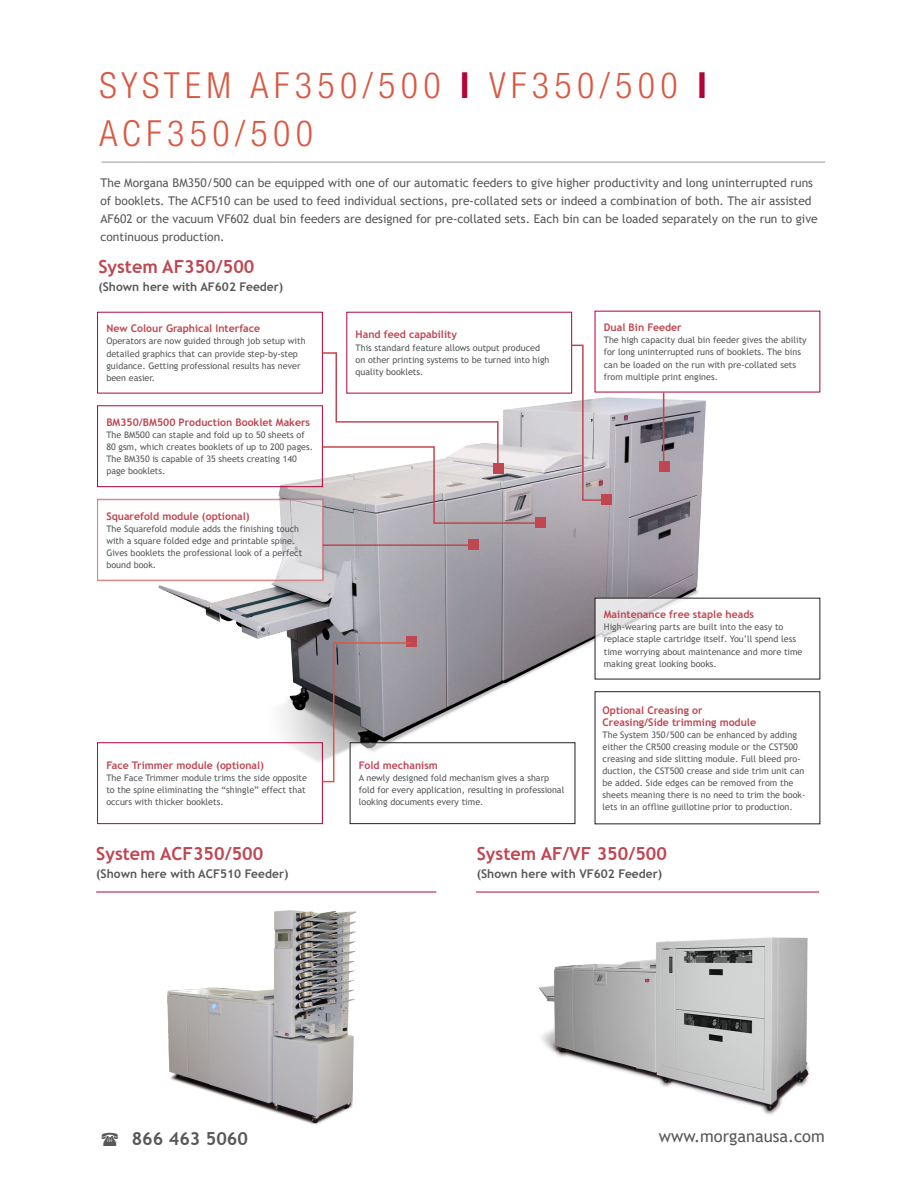
<style>
.page{position:relative;width:918px;height:1188px;background:#fff}
.page>*{position:absolute;margin:0;border:0;box-sizing:border-box;transform-origin:0 0}
.t1{font:300 condensed 36px/48px "Helvetica Neue LTW1 G";letter-spacing:.15em;color:#d95842}
.t2{font:700 18px "Trebuchet MS";color:#c04651}
.Paragraph_Style_1{font:700 18px "Trebuchet MS";color:#57585a}
.t3{font:16.5px "Trebuchet MS";color:#57585a}
.Paragraph_Style_1-2{font:12px/18px "Trebuchet MS";color:#57585a}
.t4{font:700 12px "Trebuchet MS";color:#57585a}
.Headings{font:700 10.5px "Trebuchet MS";color:#c04651}
.Paragraph_Style_1-3{font:9px/12px "Trebuchet MS";color:#57585a}
.s1{font-weight:700;color:#b30437}
</style>
<div class="page">
<img style="left:539px;top:937px;width:270px;height:178px">
<img style="left:142px;top:393px;width:581px;height:386px">
<div style="left:97px;top:406px;width:226px;height:81px;border:1px solid #b30437"></div>
<svg style="left:142px;top:501px;width:179px;height:78px"></svg>
<div style="left:97px;top:499px;width:226px;height:82px;border:1px solid #d58482"></div>
<div style="left:349px;top:743px;width:225px;height:81px;background:#fff"></div>
<div style="left:350px;top:742px;width:225px;height:82px;border:1px solid #231f20"></div>
<div style="left:595px;top:598px;width:225px;height:81px;background:#fff"></div>
<div style="left:97px;top:742px;width:226px;height:82px;border:1px solid #b30437"></div>
<div style="left:406px;top:636px;width:10px;height:11px;background:#c04651"></div>
<svg style="left:573px;top:527px;width:4px;height:11px"></svg>
<div style="left:595px;top:312px;width:225px;height:81px;background:#fff;border:1px solid #fff"></div>
<img style="left:167px;top:910px;width:190px;height:215px">
<div style="left:468px;top:539px;width:11px;height:11px;background:#c04651"></div>
<div style="left:535px;top:517px;width:11px;height:11px;background:#c04651"></div>
<div style="left:659px;top:461px;width:11px;height:11px;background:#c04651"></div>
<svg style="left:321px;top:641px;width:92px;height:142px"></svg>
<hr style="left:323px;top:544px;width:149px;height:2px;background:#c04651">
<svg style="left:321px;top:351px;width:221px;height:174px"></svg>
<svg style="left:570px;top:344px;width:40px;height:158px"></svg>
<div style="left:602px;top:494px;width:10px;height:11px;background:#c04651"></div>
<hr style="left:663px;top:392px;width:1px;height:70px;background:#c04651">
<hr style="left:96px;top:892px;width:340px;height:1px;background:#b30437">
<hr style="left:476px;top:892px;width:343px;height:1px;background:#b30437">
<hr style="left:102px;top:162px;width:723px;height:1px;background:#939598">
<p class="t1" style="left:100px;top:62px;width:609px">SYSTEM AF350/500 <span class="s1">I</span> VF350/500 <span class="s1">I<br></span>ACF350/500</p>
<p class="Paragraph_Style_1-2" style="left:100px;top:174px;width:719px">The Morgana BM350/500 can be equipped with one of our automatic feeders to give higher productivity and long uninterrupted runs of booklets. The ACF510 can be used to feed individual sections, pre-collated sets or indeed a combination of both. The air assisted AF602 or the vacuum VF602 dual bin feeders are designed for pre-collated sets. Each bin can be loaded separately on the run to give continuous production.</p>
<p class="t2" style="left:98px;top:256px;width:158px">System AF350/500</p>
<p class="t4" style="left:98px;top:279px;width:186px">(Shown here with AF602 Feeder)</p>
<p class="Headings" style="left:106px;top:322px;width:155px">New Colour Graphical Interface</p>
<p class="Paragraph_Style_1-3" style="left:106px;top:335px;width:201px">Operators are now guided through job setup with detailed graphics that can provide step-by-step guidance. Getting professional results has never been easier.</p>
<p class="Headings" style="left:106px;top:416px;width:205px">BM350/BM500 Production Booklet Makers</p>
<p class="Paragraph_Style_1-3" style="left:106px;top:429px;width:208px">The BM500 can staple and fold up to 50 sheets of 80 gsm, which creates booklets of up to 200 pages.<br>The BM350 is capable of 35 sheets creating 140 page booklets.</p>
<p class="Headings" style="left:106px;top:510px;width:145px">Squarefold module (optional)</p>
<p class="Paragraph_Style_1-3" style="left:106px;top:523px;width:197px">The Squarefold module adds the finishing touch with a square folded edge and printable spine.<br>Gives booklets the professional look of a perfect bound book.</p>
<p class="Headings" style="left:106px;top:759px;width:159px">Face Trimmer module (optional)</p>
<p class="Paragraph_Style_1-3" style="left:106px;top:772px;width:202px">The Face Trimmer module trims the side opposite to the spine eliminating the “shingle” effect that occurs with thicker booklets.</p>
<p class="t2" style="left:96px;top:842px;width:169px">System ACF350/500</p>
<p class="t4" style="left:96px;top:866px;width:194px">(Shown here with ACF510 Feeder)</p>
<p class="Headings" style="left:356px;top:328px;width:103px">Hand feed capability</p>
<p class="Paragraph_Style_1-3" style="left:356px;top:341px;width:195px">This standard feature allows output produced on other printing systems to be turned into high quality booklets.</p>
<p class="Headings" style="left:604px;top:321px;width:79px">Dual Bin Feeder</p>
<p class="Paragraph_Style_1-3" style="left:604px;top:334px;width:204px">The high capacity dual bin feeder gives the ability for long uninterrupted runs of booklets. The bins can be loaded on the run with pre-collated sets from multiple print engines.</p>
<p class="Headings" style="left:359px;top:759px;width:81px">Fold mechanism</p>
<p class="Paragraph_Style_1-3" style="left:359px;top:772px;width:207px">A newly designed fold mechanism gives a sharp fold for every application, resulting in professional looking documents every time.</p>
<p class="Headings" style="left:604px;top:608px;width:152px">Maintenance free staple heads</p>
<p class="Paragraph_Style_1-3" style="left:604px;top:621px;width:200px">High-wearing parts are built into the easy to replace staple cartridge itself. You’ll spend less time worrying about maintenance and more time making great looking books.</p>
<p class="Headings" style="left:603px;top:703px;width:102px">Optional Creasing or</p>
<p class="Headings" style="left:603px;top:716px;width:155px">Creasing/Side trimming module</p>
<p class="Paragraph_Style_1-3" style="left:603px;top:729px;width:204px">The System 350/500 can be enhanced by adding either the CR500 creasing module or the CST500 creasing and side slitting module. Full bleed pro&shy;duction, the CST500 crease and side trim unit can be added. Side edges can be removed from the sheets meaning there is no need to trim the book&shy;lets in an offline guillotine prior to production.</p>
<p class="t2" style="left:477px;top:842px;width:192px">System AF/VF 350/500</p>
<p class="t4" style="left:477px;top:866px;width:187px">(Shown here with VF602 Feeder)</p>
<p class="Paragraph_Style_1" style="left:132px;top:1127px;width:118px">866 463 5060</p>
<p class="t3" style="left:659px;top:1126px;width:167px">www.morganausa.com</p>
</div>
